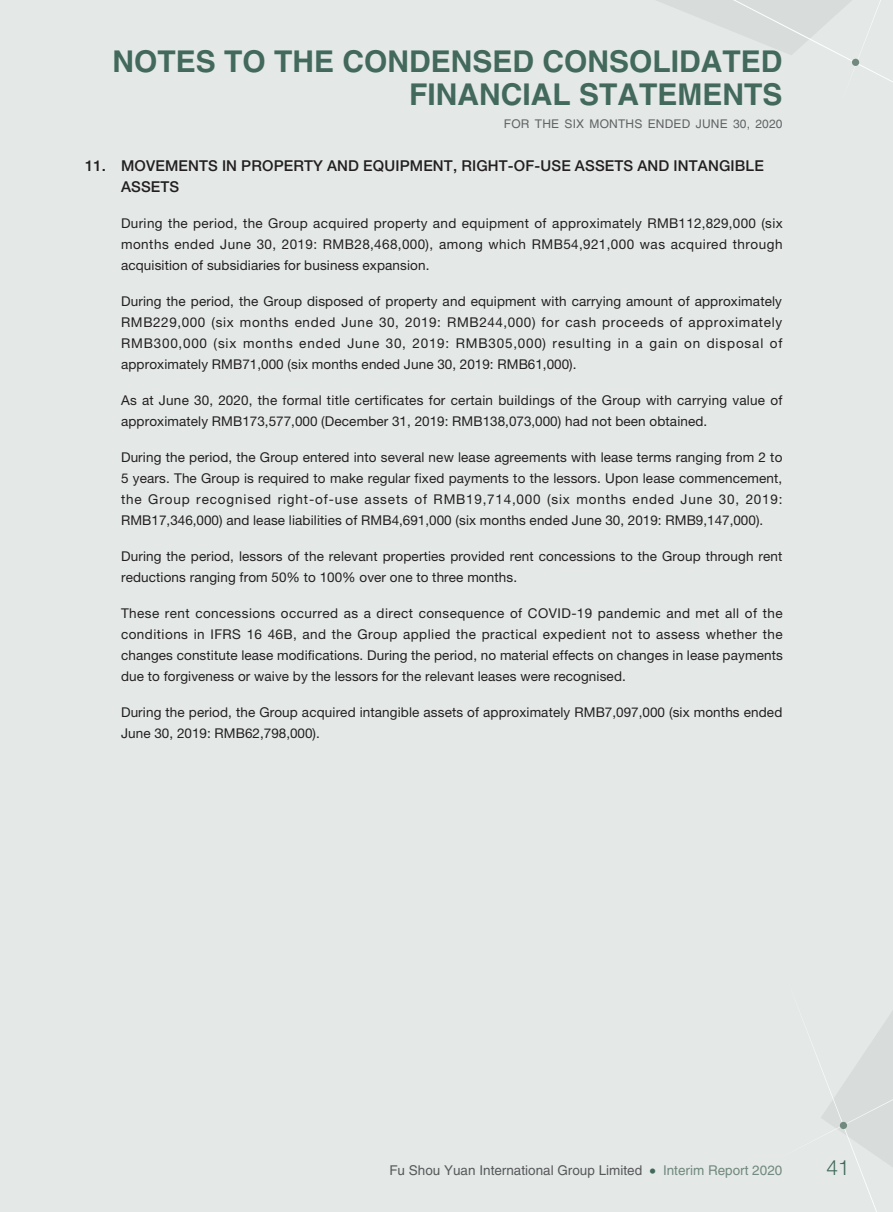
<style>
.page{position:relative;width:893px;height:1212px;background:#e4e9e7}
.page>*{position:absolute;margin:0;border:0;box-sizing:border-box;transform-origin:0 0}
.t1{font:700 30px/33px "Helvetica LT Std";color:#42695b;text-align:right}
.t2{font:300 21px "Helvetica Neue LT Std";color:#42695b}
._03_H1{font:500 15px/21px "Helvetica Neue LT Std";letter-spacing:.01em;color:#231f20}
._12___P2{font:13.5px/21px "Helvetica Neue LT Std";letter-spacing:.01em;color:#231f20;text-align:justify}
.t3{font:13.5px "Helvetica LT Std";color:#57585a}
.t4{font:12px "Helvetica LT Std";letter-spacing:.015em;color:#636366}
.s1{font-size:16.5px;color:#42695b}
.s2{color:#71897e}
</style>
<div class="page">
<svg style="left:657px;top:0;width:236px;height:82px"></svg>
<svg style="left:809px;top:1011px;width:84px;height:201px"></svg>
<div style="left:852px;top:59px;width:7px;height:7px;background:#71897e;border-radius:50%"></div>
<div style="left:840px;top:1122px;width:7px;height:7px;background:#71897e;border-radius:50%"></div>
<h1 class="t1" style="left:112px;top:45px;width:672px">NOTES TO THE CONDENSED CONSOLIDATED<br>FINANCIAL STATEMENTS</h1>
<p class="t4" style="left:504px;top:117px;width:280px">FOR THE SIX MONTHS ENDED JUNE 30, 2020</p>
<p class="_03_H1" style="left:121px;top:155px;width:644px;text-indent:-36px">11. MOVEMENTS IN PROPERTY AND EQUIPMENT, RIGHT-OF-USE ASSETS AND INTANGIBLE<br>ASSETS</p>
<p class="_12___P2" style="left:121px;top:212px;width:663px">During the period, the Group acquired property and equipment of approximately RMB112,829,000 (six months ended June 30, 2019: RMB28,468,000), among which RMB54,921,000 was acquired through acquisition of subsidiaries for business expansion.</p>
<p class="_12___P2" style="left:121px;top:290px;width:663px">During the period, the Group disposed of property and equipment with carrying amount of approximately RMB229,000 (six months ended June 30, 2019: RMB244,000) for cash proceeds of approximately RMB300,000 (six months ended June 30, 2019: RMB305,000) resulting in a gain on disposal of approximately RMB71,000 (six months ended June 30, 2019: RMB61,000).</p>
<p class="_12___P2" style="left:121px;top:389px;width:663px">As at June 30, 2020, the formal title certificates for certain buildings of the Group with carrying value of approximately RMB173,577,000 (December 31, 2019: RMB138,073,000) had not been obtained.</p>
<p class="_12___P2" style="left:121px;top:446px;width:663px">During the period, the Group entered into several new lease agreements with lease terms ranging from 2 to 5 years. The Group is required to make regular fixed payments to the lessors. Upon lease commencement, the Group recognised right-of-use assets of RMB19,714,000 (six months ended June 30, 2019:<br>RMB17,346,000) and lease liabilities of RMB4,691,000 (six months ended June 30, 2019: RMB9,147,000).</p>
<p class="_12___P2" style="left:121px;top:545px;width:663px">During the period, lessors of the relevant properties provided rent concessions to the Group through rent reductions ranging from 50% to 100% over one to three months.</p>
<p class="_12___P2" style="left:121px;top:602px;width:663px">These rent concessions occurred as a direct consequence of COVID-19 pandemic and met all of the conditions in IFRS 16 46B, and the Group applied the practical expedient not to assess whether the changes constitute lease modifications. During the period, no material effects on changes in lease payments due to forgiveness or waive by the lessors for the relevant leases were recognised.</p>
<p class="_12___P2" style="left:121px;top:701px;width:663px">During the period, the Group acquired intangible assets of approximately RMB7,097,000 (six months ended<br>June 30, 2019: RMB62,798,000).</p>
<p class="t3" style="left:389px;top:1162px;width:394px">Fu Shou Yuan International Group Limited <span class="s1">•</span> <span class="s2">Interim Report 2020</span></p>
<h2 class="t2" style="left:826px;top:1155px;width:25px">41</h2>
</div>
